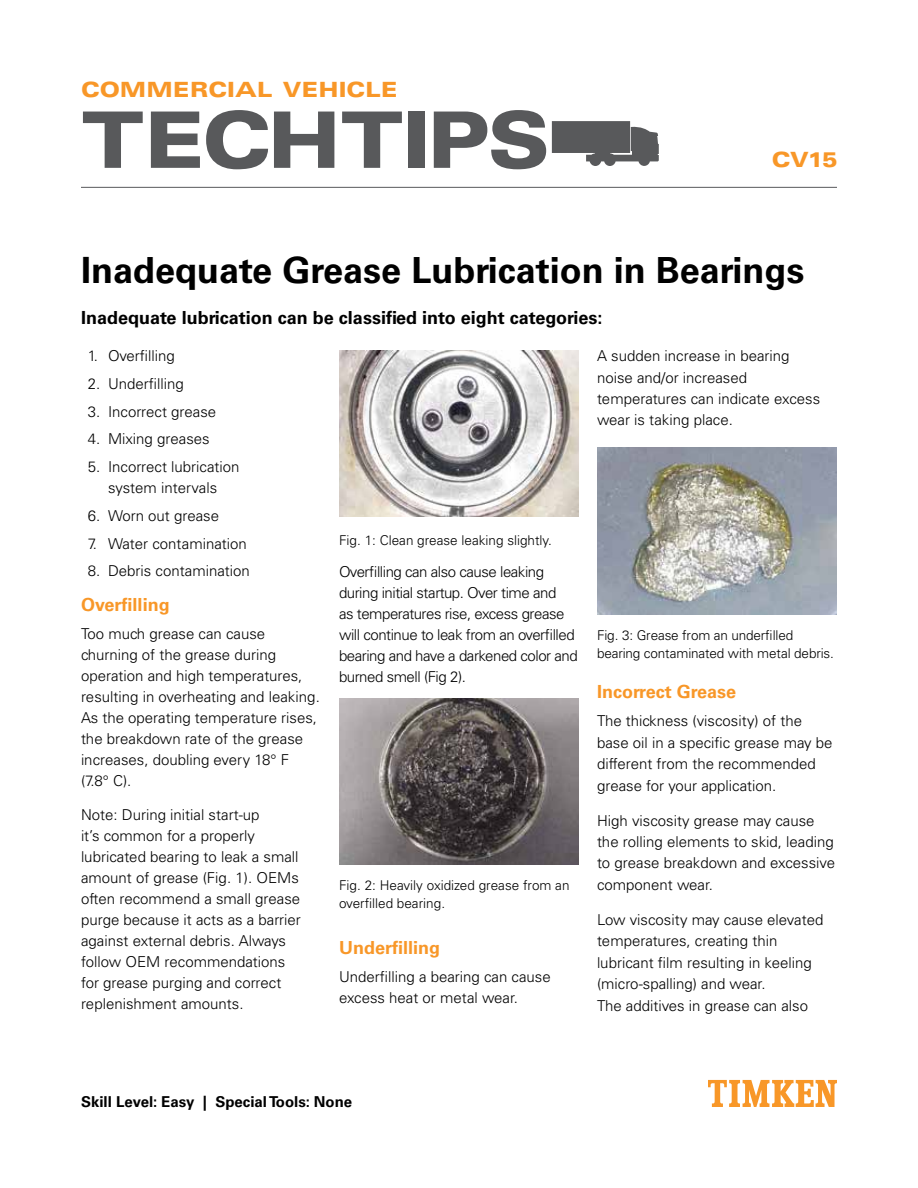
<style>
.page{position:relative;width:918px;height:1188px;background:#fff}
.page>*{position:absolute;margin:0;border:0;box-sizing:border-box;transform-origin:0 0}
.t1{font:900 expanded 78px "Univers LT Std";letter-spacing:-.04em;color:#58595b}
.t2{font:700 36px "Univers LT Std";color:#000}
.t3{font:900 expanded 21px "Univers LT Std";color:#f89728}
.t4{font:700 18px "Univers LT Std";color:#000}
.t5{font:700 18px "Univers LT Std";color:#f89728}
.t6{font:300 15px/21px "Univers LT Std";color:#000}
.t7{font:300 15px/21px "Univers LT Std";letter-spacing:-.03em;color:#000}
.t8{font:700 15px "Univers LT Std";color:#000}
.t9{font:300 13.5px/18px "Univers LT Std";color:#000}
</style>
<div class="page">
<svg style="left:708px;top:1080px;width:129px;height:27px"></svg>
<img style="left:339px;top:350px;width:240px;height:167px">
<img style="left:339px;top:698px;width:240px;height:167px">
<img style="left:597px;top:448px;width:240px;height:166px">
<hr style="left:81px;top:187px;width:756px;height:1px;background:#58595b">
<svg style="left:552px;top:121px;width:107px;height:45px"></svg>
<h3 class="t3" style="left:81px;top:77px;width:318px">COMMERCIAL VEHICLE</h3>
<h1 class="t1" style="left:81px;top:95px;width:471px">TECHTIPS</h1>
<h3 class="t3" style="left:772px;top:148px;width:67px">CV15</h3>
<h2 class="t2" style="left:81px;top:249px;width:725px">Inadequate Grease Lubrication in Bearings</h2>
<p class="t4" style="left:81px;top:307px;width:523px">Inadequate lubrication can be classified into eight categories:</p>
<p class="t6" style="left:88px;top:345px;width:89px">1. Overfilling</p>
<p class="t6" style="left:88px;top:373px;width:98px">2. Underfilling</p>
<p class="t6" style="left:88px;top:401px;width:130px">3. Incorrect grease</p>
<p class="t6" style="left:88px;top:429px;width:123px">4. Mixing greases</p>
<p class="t6" style="left:88px;top:456px;width:153px;text-align:center">5. Incorrect lubrication system intervals</p>
<p class="t6" style="left:88px;top:505px;width:133px">6. Worn out grease</p>
<p class="t6" style="left:88px;top:533px;width:161px">7. Water contamination</p>
<p class="t6" style="left:88px;top:561px;width:164px">8. Debris contamination</p>
<p class="t5" style="left:81px;top:594px;width:90px">Overfilling</p>
<p class="t6" style="left:81px;top:623px;width:240px">Too much grease can cause churning of the grease during operation and high temperatures, resulting in overheating and leaking.<br>As the operating temperature rises, the breakdown rate of the grease increases, doubling every 18° F (7.8° C).</p>
<p class="t6" style="left:81px;top:804px;width:221px">Note: During initial start-up<br>it’s common for a properly lubricated bearing to leak a small amount of grease (Fig. 1). OEMs often recommend a small grease purge because it acts as a barrier against external debris. Always follow OEM recommendations for grease purging and correct replenishment amounts.</p>
<p class="t6" style="left:597px;top:345px;width:225px;line-height:21.5px">A sudden increase in bearing noise and/or increased temperatures can indicate excess wear is taking place.</p>
<p class="t9" style="left:339px;top:532px;width:215px">Fig. 1: Clean grease leaking slightly.</p>
<p class="t7" style="left:339px;top:561px;width:240px">Overfilling can also cause leaking during initial startup. Over time and<br>as temperatures rise, excess grease will continue to leak from an overfilled bearing and have a darkened color and burned smell (Fig 2).</p>
<p class="t9" style="left:339px;top:876px;width:232px">Fig. 2: Heavily oxidized grease from an overfilled bearing.</p>
<p class="t5" style="left:339px;top:937px;width:103px">Underfilling</p>
<p class="t6" style="left:339px;top:966px;width:213px">Underfilling a bearing can cause excess heat or metal wear.</p>
<p class="t9" style="left:597px;top:626px;width:238px">Fig. 3: Grease from an underfilled bearing contaminated with metal debris.</p>
<p class="t5" style="left:597px;top:681px;width:141px">Incorrect Grease</p>
<p class="t6" style="left:597px;top:710px;width:237px;line-height:21.5px">The thickness (viscosity) of the base oil in a specific grease may be different from the recommended grease for your application.</p>
<p class="t6" style="left:597px;top:810px;width:240px;line-height:21.5px">High viscosity grease may cause the rolling elements to skid, leading to grease breakdown and excessive component wear.</p>
<p class="t6" style="left:597px;top:909px;width:228px;line-height:21.5px">Low viscosity may cause elevated temperatures, creating thin lubricant film resulting in keeling (micro-spalling) and wear.<br>The additives in grease can also</p>
<p class="t8" style="left:81px;top:1093px;width:273px">Skill Level: Easy | Special Tools: None</p>
</div>
